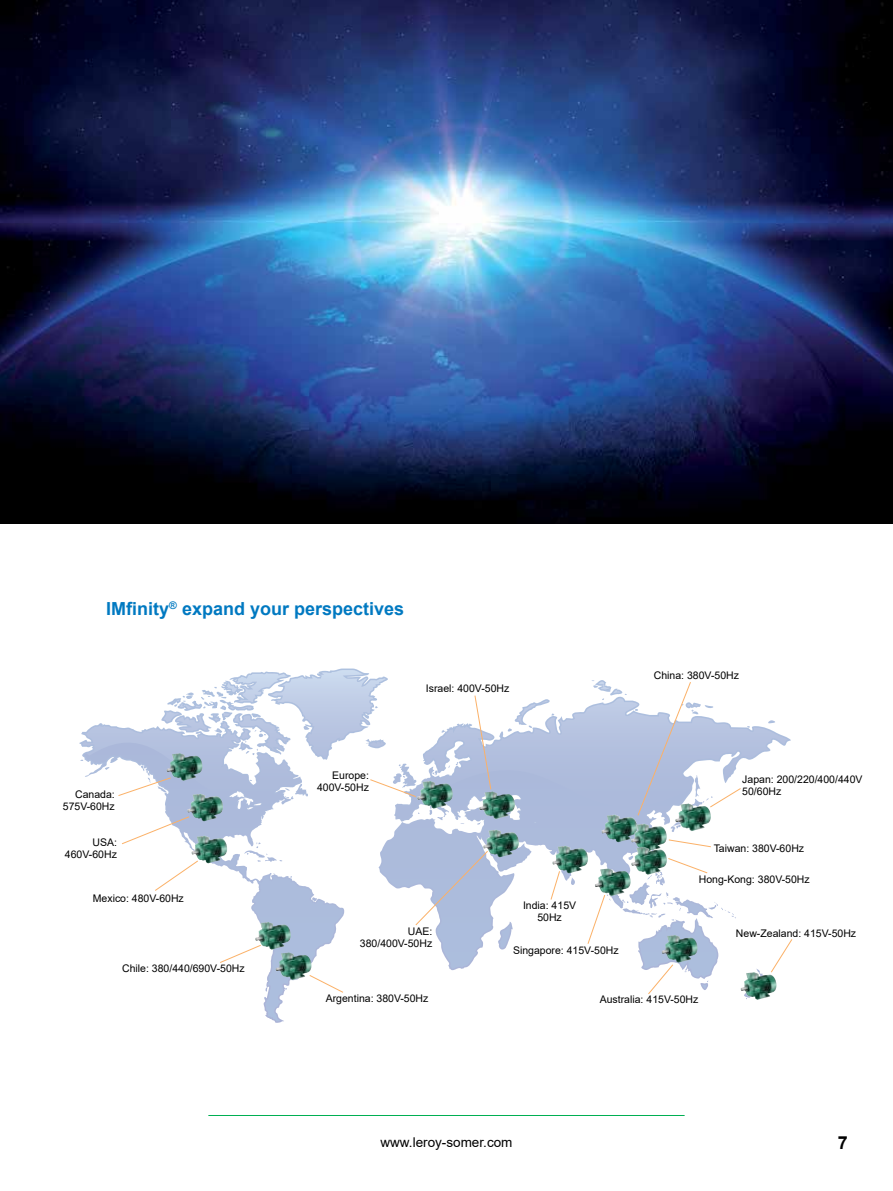
<style>
.page{position:relative;width:893px;height:1191px;background:#fff}
.page>*{position:absolute;margin:0;border:0;box-sizing:border-box;transform-origin:0 0}
.t1{font:700 18px "Arial";color:#0079c1}
.t2{font:700 18px "Arial";color:#000}
.t3{font:13.5px "Arial";color:#000}
.t4{font:10.5px/12px "Arial";color:#000;text-align:right}
</style>
<div class="page">
<hr style="left:208px;top:1115px;width:477px;height:1px;background:#00af52">
<svg style="left:79px;top:671px;width:712px;height:352px"></svg>
<svg style="left:268px;top:668px;width:107px;height:91px"></svg>
<img style="left:0;top:0;width:893px;height:524px">
<img style="left:167px;top:753px;width:36px;height:28px">
<img style="left:417px;top:781px;width:36px;height:27px">
<img style="left:479px;top:791px;width:36px;height:28px">
<img style="left:483px;top:829px;width:36px;height:28px">
<img style="left:552px;top:845px;width:36px;height:28px">
<img style="left:601px;top:814px;width:36px;height:28px">
<img style="left:631px;top:823px;width:36px;height:24px">
<img style="left:595px;top:868px;width:36px;height:28px">
<img style="left:661px;top:935px;width:37px;height:27px">
<img style="left:741px;top:972px;width:36px;height:27px">
<img style="left:631px;top:847px;width:36px;height:27px">
<img style="left:675px;top:803px;width:36px;height:28px">
<img style="left:187px;top:793px;width:36px;height:28px">
<img style="left:191px;top:835px;width:36px;height:28px">
<img style="left:255px;top:922px;width:36px;height:27px">
<img style="left:276px;top:952px;width:35px;height:28px">
<svg style="left:118px;top:777px;width:54px;height:19px"></svg>
<svg style="left:369px;top:778px;width:48px;height:19px"></svg>
<svg style="left:474px;top:694px;width:18px;height:96px"></svg>
<svg style="left:637px;top:681px;width:54px;height:135px"></svg>
<svg style="left:121px;top:816px;width:69px;height:28px"></svg>
<svg style="left:154px;top:860px;width:45px;height:31px"></svg>
<svg style="left:709px;top:787px;width:33px;height:21px"></svg>
<svg style="left:668px;top:839px;width:44px;height:8px"></svg>
<svg style="left:667px;top:857px;width:41px;height:17px"></svg>
<svg style="left:550px;top:870px;width:10px;height:30px"></svg>
<svg style="left:415px;top:850px;width:74px;height:76px;background:#b9c4de"></svg>
<svg style="left:587px;top:894px;width:19px;height:50px"></svg>
<svg style="left:647px;top:963px;width:27px;height:32px"></svg>
<svg style="left:770px;top:938px;width:23px;height:35px"></svg>
<svg style="left:219px;top:944px;width:43px;height:19px"></svg>
<svg style="left:309px;top:974px;width:35px;height:19px"></svg>
<h1 class="t1" style="left:106px;top:596px;width:299px">IMfinity<sup>®</sup> expand your perspectives</h1>
<p class="t4" style="left:426px;top:682px;width:85px">Israel: 400V-50Hz</p>
<p class="t4" style="left:63px;top:788px;width:53px">Canada:<br>575V-60Hz</p>
<p class="t4" style="left:65px;top:836px;width:53px">USA:<br>460V-60Hz</p>
<p class="t4" style="left:93px;top:892px;width:93px">Mexico: 480V-60Hz</p>
<p class="t4" style="left:317px;top:769px;width:53px">Europe:<br>400V-50Hz</p>
<p class="t4" style="left:523px;top:899px;width:55px;text-align:center">India: 415V<br>50Hz</p>
<p class="t4" style="left:122px;top:962px;width:124px">Chile: 380/440/690V-50Hz</p>
<p class="t4" style="left:360px;top:925px;width:74px">UAE:<br>380/400V-50Hz</p>
<p class="t4" style="left:513px;top:944px;width:107px">Singapore: 415V-50Hz</p>
<p class="t4" style="left:654px;top:669px;width:87px">China: 380V-50Hz</p>
<p class="t4" style="left:742px;top:773px;width:122px;text-align:left">Japan: 200/220/400/440V<br>50/60Hz</p>
<p class="t4" style="left:714px;top:842px;width:92px">Taiwan: 380V-60Hz</p>
<p class="t4" style="left:699px;top:873px;width:112px">Hong-Kong: 380V-50Hz</p>
<p class="t4" style="left:736px;top:927px;width:122px">New-Zealand: 415V-50Hz</p>
<p class="t4" style="left:326px;top:992px;width:104px">Argentina: 380V-50Hz</p>
<p class="t4" style="left:600px;top:993px;width:100px">Australia: 415V-50Hz</p>
<p class="t3" style="left:380px;top:1133px;width:134px">www.leroy-somer.com</p>
<h1 class="t2" style="left:838px;top:1129px;width:12px">7</h1>
</div>
